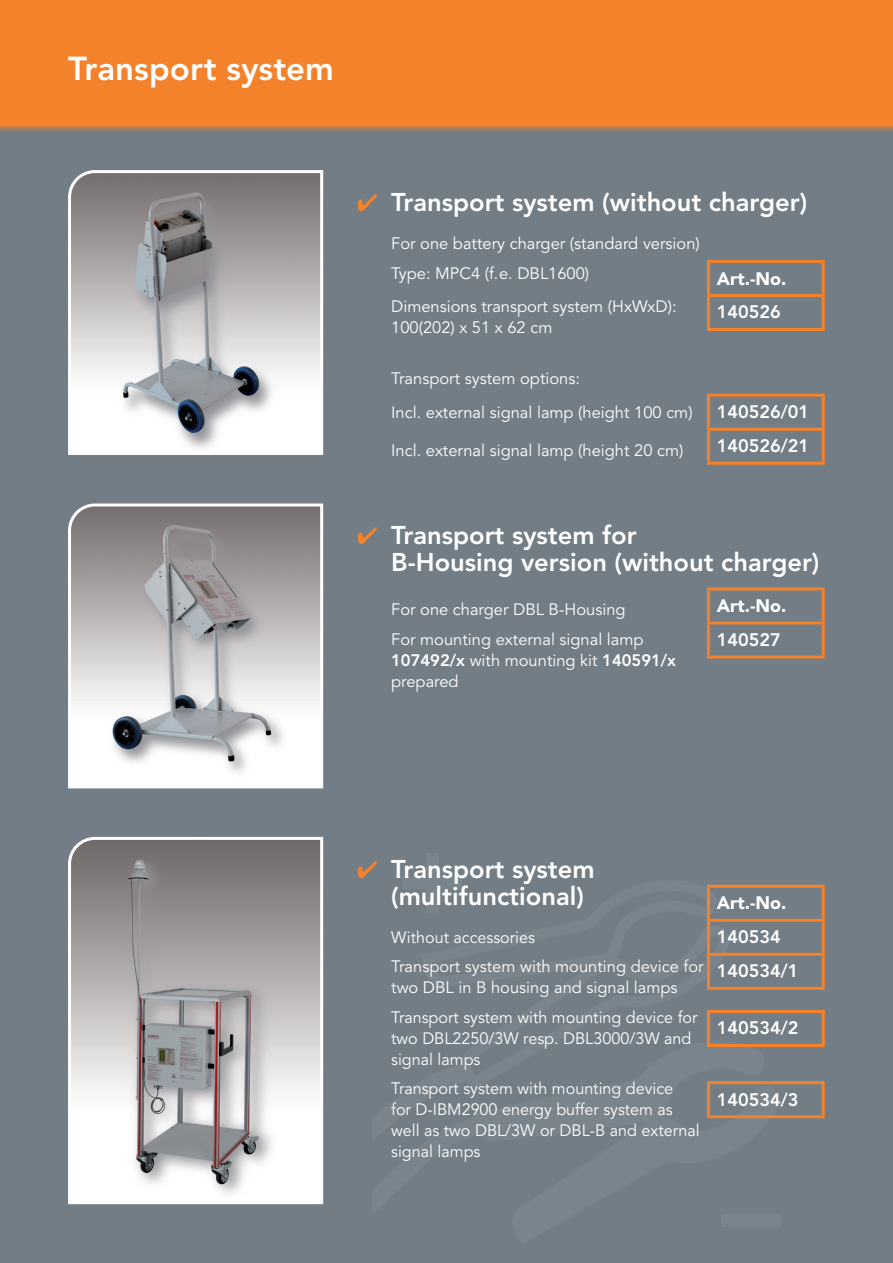
<style>
.page{position:relative;width:893px;height:1263px;background:#727d85}
.page>*{position:absolute;margin:0;border:0;box-sizing:border-box;transform-origin:0 0}
.Vorabtext{font:800 33px "Avenir LT Std";letter-spacing:.005em;color:#fff}
.t1{font:800 25.5px/27px "Avenir LT Std";color:#fff}
.t2{font:800 18px "Avenir LT Std";color:#fff}
.t3{font:900 18px "Avenir LT Std";color:#fff}
.Grundschrift{font:16.5px/21px "Avenir LT Std";color:#fff}
.s1{color:#f4822b}
.s2{font-weight:800}
</style>
<div class="page">
<div style="left:721px;top:1214px;width:60px;height:13px;background:#7a848c"></div>
<div style="left:426px;top:853px;width:13px;height:60px;background:#7a848c"></div>
<div style="left:403px;top:876px;width:59px;height:13px;background:#7a848c"></div>
<div style="left:0;top:0;width:893px;height:134px;background:#f4822b"></div>
<svg style="left:68px;top:170px;width:256px;height:285px;background:#bab9ba"></svg>
<svg style="left:68px;top:503px;width:256px;height:286px;background:#bfbdbe"></svg>
<svg style="left:68px;top:836px;width:256px;height:369px;background:#b7b4b5"></svg>
<hr style="left:707px;top:260px;width:118px;height:3px;background:#f4822b">
<hr style="left:707px;top:263px;width:3px;height:31px;background:#f4822b">
<hr style="left:822px;top:263px;width:3px;height:31px;background:#f4822b">
<hr style="left:707px;top:294px;width:118px;height:3px;background:#f4822b">
<hr style="left:707px;top:297px;width:3px;height:31px;background:#f4822b">
<hr style="left:822px;top:297px;width:3px;height:31px;background:#f4822b">
<hr style="left:707px;top:328px;width:118px;height:3px;background:#f4822b">
<hr style="left:707px;top:394px;width:118px;height:3px;background:#f4822b">
<hr style="left:707px;top:397px;width:3px;height:31px;background:#f4822b">
<hr style="left:822px;top:397px;width:3px;height:31px;background:#f4822b">
<hr style="left:707px;top:428px;width:118px;height:3px;background:#f4822b">
<hr style="left:707px;top:431px;width:3px;height:31px;background:#f4822b">
<hr style="left:822px;top:431px;width:3px;height:31px;background:#f4822b">
<hr style="left:707px;top:462px;width:118px;height:3px;background:#f4822b">
<hr style="left:707px;top:885px;width:118px;height:3px;background:#f4822b">
<hr style="left:707px;top:888px;width:3px;height:31px;background:#f4822b">
<hr style="left:822px;top:888px;width:3px;height:31px;background:#f4822b">
<hr style="left:707px;top:919px;width:118px;height:3px;background:#f4822b">
<hr style="left:707px;top:922px;width:3px;height:31px;background:#f4822b">
<hr style="left:822px;top:922px;width:3px;height:31px;background:#f4822b">
<hr style="left:707px;top:953px;width:118px;height:3px;background:#f4822b">
<hr style="left:707px;top:956px;width:3px;height:31px;background:#f4822b">
<hr style="left:822px;top:956px;width:3px;height:31px;background:#f4822b">
<hr style="left:707px;top:987px;width:118px;height:3px;background:#f4822b">
<hr style="left:707px;top:1010px;width:118px;height:3px;background:#f4822b">
<hr style="left:707px;top:1013px;width:3px;height:31px;background:#f4822b">
<hr style="left:822px;top:1013px;width:3px;height:31px;background:#f4822b">
<hr style="left:707px;top:1044px;width:118px;height:3px;background:#f4822b">
<hr style="left:707px;top:1081px;width:118px;height:3px;background:#f4822b">
<hr style="left:707px;top:1084px;width:3px;height:31px;background:#f4822b">
<hr style="left:822px;top:1084px;width:3px;height:31px;background:#f4822b">
<hr style="left:707px;top:1115px;width:118px;height:3px;background:#f4822b">
<hr style="left:707px;top:587px;width:118px;height:3px;background:#f4822b">
<hr style="left:707px;top:590px;width:3px;height:31px;background:#f4822b">
<hr style="left:822px;top:590px;width:3px;height:31px;background:#f4822b">
<hr style="left:707px;top:621px;width:118px;height:3px;background:#f4822b">
<hr style="left:707px;top:624px;width:3px;height:31px;background:#f4822b">
<hr style="left:822px;top:624px;width:3px;height:31px;background:#f4822b">
<hr style="left:707px;top:655px;width:118px;height:3px;background:#f4822b">
<p class="Vorabtext" style="left:68px;top:49px;width:267px">Transport system</p>
<p class="t1" style="left:357px;top:189px;width:451px"><span class="s1">✔</span> Transport system (without charger)</p>
<p class="Grundschrift" style="left:391px;top:233px;width:310px">For one battery charger (standard version)</p>
<p class="Grundschrift" style="left:391px;top:263px;width:200px">Type: MPC4 (f.e. DBL1600)</p>
<p class="Grundschrift" style="left:391px;top:297px;width:287px">Dimensions transport system (HxWxD):<br>100(202) x 51 x 62 cm</p>
<p class="Grundschrift" style="left:391px;top:368px;width:190px">Transport system options:</p>
<p class="Grundschrift" style="left:391px;top:402px;width:303px">Incl. external signal lamp (height 100 cm)</p>
<p class="Grundschrift" style="left:391px;top:440px;width:294px">Incl. external signal lamp (height 20 cm)</p>
<p class="t3" style="left:717px;top:267px;width:71px">Art.-No.</p>
<p class="t2" style="left:717px;top:301px;width:65px">140526</p>
<p class="t2" style="left:717px;top:401px;width:94px">140526/01</p>
<p class="t2" style="left:717px;top:435px;width:94px">140526/21</p>
<p class="t1" style="left:391px;top:522px;width:430px;text-indent:-34px"><span class="s1">✔</span> Transport system for<br>B-Housing version (without charger)</p>
<p class="Grundschrift" style="left:391px;top:600px;width:236px">For one charger DBL B-Housing</p>
<p class="Grundschrift" style="left:391px;top:629px;width:286px">For mounting external signal lamp<br><span class="s2">107492/x</span> with mounting kit <span class="s2">140591/x </span>prepared</p>
<p class="t3" style="left:717px;top:595px;width:71px">Art.-No.</p>
<p class="t2" style="left:717px;top:629px;width:65px">140527</p>
<p class="t1" style="left:391px;top:855px;width:205px;text-indent:-34px"><span class="s1">✔</span> Transport system (multifunctional)</p>
<p class="Grundschrift" style="left:391px;top:927px;width:145px">Without accessories</p>
<p class="Grundschrift" style="left:391px;top:957px;width:314px">Transport system with mounting device for two DBL in B housing and signal lamps</p>
<p class="Grundschrift" style="left:391px;top:1007px;width:308px">Transport system with mounting device for two DBL2250/3W resp. DBL3000/3W and signal lamps</p>
<p class="Grundschrift" style="left:391px;top:1079px;width:310px">Transport system with mounting device<br>for D-IBM2900 energy buffer system as well as two DBL/3W or DBL-B and external signal lamps</p>
<p class="t3" style="left:717px;top:892px;width:71px">Art.-No.</p>
<p class="t2" style="left:717px;top:926px;width:65px">140534</p>
<p class="t2" style="left:717px;top:960px;width:83px">140534/1</p>
<p class="t2" style="left:717px;top:1017px;width:83px">140534/2</p>
<p class="t2" style="left:717px;top:1089px;width:83px">140534/3</p>
</div>
